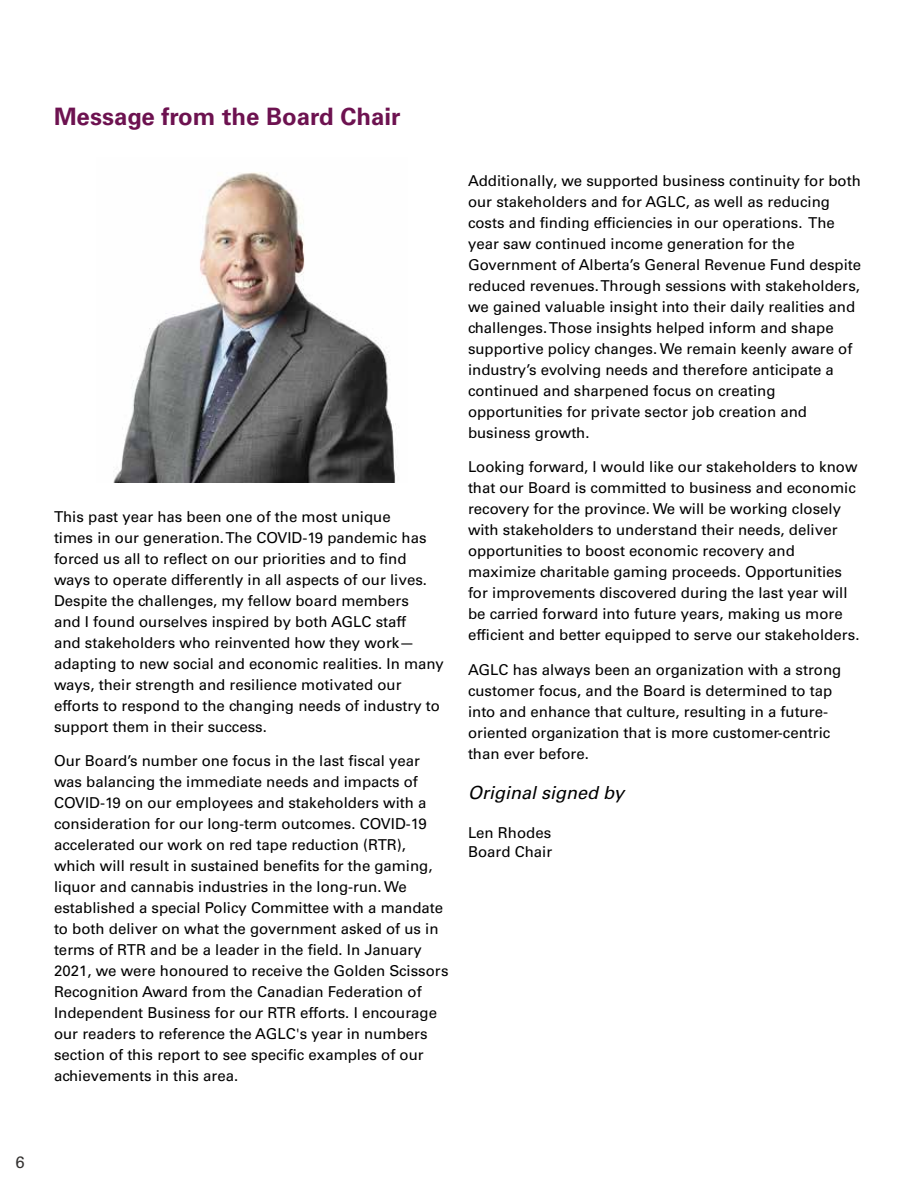
<style>
.page{position:relative;width:918px;height:1188px;background:#fff}
.page>*{position:absolute;margin:0;border:0;box-sizing:border-box;transform-origin:0 0}
.t1{font:700 24px "Univers LT Std";color:#6d1250}
.t2{font:italic 18px "Univers LT Std";color:#000}
.t3{font:16.5px "Univers LT Std";color:#343231}
.t4{font:15px/21px "Univers LT Std";color:#000}
</style>
<div class="page">
<img style="left:113px;top:172px;width:283px;height:311px">
<p class="t3" style="left:16px;top:1152px;width:11px">6</p>
<h1 class="t1" style="left:54px;top:103px;width:348px">Message from the Board Chair</h1>
<p class="t4" style="left:54px;top:506px;width:391px">This past year has been one of the most unique<br>times in our generation. The COVID-19 pandemic has forced us all to reflect on our priorities and to find ways to operate differently in all aspects of our lives.<br>Despite the challenges, my fellow board members<br>and I found ourselves inspired by both AGLC staff<br>and stakeholders who reinvented how they work— adapting to new social and economic realities. In many ways, their strength and resilience motivated our efforts to respond to the changing needs of industry to support them in their success.</p>
<p class="t4" style="left:54px;top:751px;width:396px">Our Board’s number one focus in the last fiscal year was balancing the immediate needs and impacts of COVID-19 on our employees and stakeholders with a consideration for our long-term outcomes. COVID-19 accelerated our work on red tape reduction (RTR), which will result in sustained benefits for the gaming, liquor and cannabis industries in the long-run. We established a special Policy Committee with a mandate to both deliver on what the government asked of us in terms of RTR and be a leader in the field. In January 2021, we were honoured to receive the Golden Scissors Recognition Award from the Canadian Federation of Independent Business for our RTR efforts. I encourage our readers to reference the AGLC's year in numbers section of this report to see specific examples of our achievements in this area.</p>
<p class="t4" style="left:468px;top:170px;width:395px">Additionally, we supported business continuity for both our stakeholders and for AGLC, as well as reducing costs and finding efficiencies in our operations. The year saw continued income generation for the Government of Alberta’s General Revenue Fund despite reduced revenues. Through sessions with stakeholders, we gained valuable insight into their daily realities and challenges. Those insights helped inform and shape supportive policy changes. We remain keenly aware of industry’s evolving needs and therefore anticipate a continued and sharpened focus on creating opportunities for private sector job creation and business growth.</p>
<p class="t4" style="left:468px;top:457px;width:393px">Looking forward, I would like our stakeholders to know that our Board is committed to business and economic recovery for the province. We will be working closely with stakeholders to understand their needs, deliver opportunities to boost economic recovery and maximize charitable gaming proceeds. Opportunities for improvements discovered during the last year will be carried forward into future years, making us more efficient and better equipped to serve our stakeholders.</p>
<p class="t4" style="left:468px;top:659px;width:375px">AGLC has always been an organization with a strong customer focus, and the Board is determined to tap into and enhance that culture, resulting in a future&shy;oriented organization that is more customer-centric than ever before.</p>
<p class="t2" style="left:468px;top:782px;width:158px">Original signed by</p>
<p class="t4" style="left:468px;top:823px;width:86px;line-height:19.5px">Len Rhodes<br>Board Chair</p>
</div>
